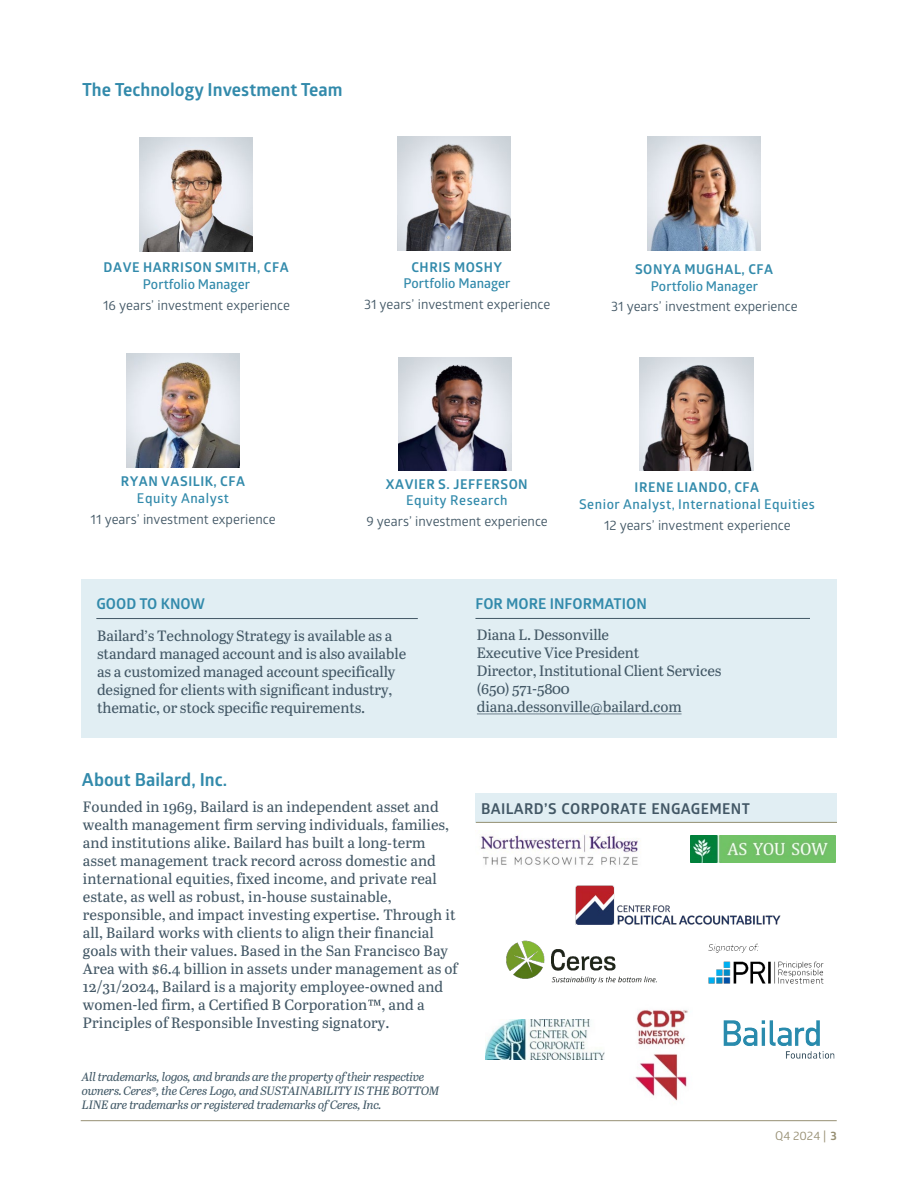
<style>
.page{position:relative;width:918px;height:1188px;background:#fff}
.page>*{position:absolute;margin:0;border:0;box-sizing:border-box;transform-origin:0 0}
.t1{font:700 18px "Glober";letter-spacing:.005em;color:#328aab}
.t2{font:15px/18px "Abril Text";letter-spacing:-.005em;color:#425765}
.t3{font:700 15px "Glober";color:#328aab}
.t4{font:700 15px "Glober";letter-spacing:.02em;color:#425765}
.t5{font:13.5px "Glober";letter-spacing:-.005em;color:#425765}
.t6{font:700 13.5px/16.5px "Glober";letter-spacing:.04em;color:#328aab;text-align:center}
.t7{font:600 13.5px/16.5px "Glober";letter-spacing:.03em;color:#328aab;text-align:center}
.t8{font:600 13.5px/16.5px "Glober";letter-spacing:.005em;color:#328aab;text-align:center}
.t9{font:italic 12px/14.4px "Abril Text";letter-spacing:-.03em;color:#3f5765}
.t10{font:12px "Glober";color:#978f73}
.s1{font-weight:600}
.s2{font-weight:700}
.s3{font-family:"Cambria Math"}
</style>
<div class="page">
<hr style="left:81px;top:1120px;width:756px;height:1px;background:#978f73">
<div style="left:81px;top:579px;width:756px;height:159px;background:#e1eef3"></div>
<img style="left:368px;top:999px;width:13px;height:7px">
<hr style="left:96px;top:618px;width:322px;height:1px;background:#425765">
<img style="left:723px;top:1020px;width:112px;height:39px">
<img style="left:635px;top:1009px;width:53px;height:92px">
<img style="left:506px;top:940px;width:151px;height:44px">
<img style="left:485px;top:1020px;width:120px;height:39px">
<img style="left:691px;top:835px;width:144px;height:28px">
<img style="left:480px;top:834px;width:158px;height:31px">
<img style="left:708px;top:943px;width:116px;height:40px">
<img style="left:576px;top:885px;width:205px;height:39px">
<img style="left:647px;top:137px;width:114px;height:114px">
<img style="left:397px;top:137px;width:114px;height:114px">
<img style="left:126px;top:354px;width:114px;height:113px">
<img style="left:640px;top:357px;width:114px;height:114px">
<img style="left:139px;top:137px;width:114px;height:114px">
<svg style="left:477px;top:714px;width:205px;height:1px"></svg>
<hr style="left:475px;top:618px;width:335px;height:1px;background:#425765">
<img style="left:398px;top:357px;width:113px;height:113px">
<div style="left:476px;top:793px;width:361px;height:29px;background:#e1eef3"></div>
<hr style="left:476px;top:822px;width:361px;height:1px;background:#969072">
<p class="t1" style="left:82px;top:78px;width:262px">The Technology Investment Team</p>
<p class="t6" style="left:104px;top:259px;width:187px">DAVE HARRISON SMITH, CFA<br><span class="s1">Portfolio Manager</span></p>
<p class="t5" style="left:103px;top:295px;width:188px">16 years’ investment experience</p>
<p class="t8" style="left:403px;top:258px;width:109px"><span class="s2">CHRIS MOSHY<br></span>Portfolio Manager</p>
<p class="t5" style="left:364px;top:295px;width:188px">31 years’ investment experience</p>
<p class="t8" style="left:635px;top:261px;width:140px"><span class="s2">SONYA MUGHAL, CFA<br></span>Portfolio Manager</p>
<p class="t5" style="left:611px;top:297px;width:188px">31 years’ investment experience</p>
<p class="t6" style="left:121px;top:473px;width:126px">RYAN VASILIK, CFA<br><span class="s1">Equity Analyst</span></p>
<p class="t5" style="left:91px;top:510px;width:186px">11 years’ investment experience</p>
<p class="t6" style="left:386px;top:475px;width:143px">XAVIER S. JEFFERSON</p>
<p class="t7" style="left:406px;top:492px;width:103px">Equity Research</p>
<p class="t5" style="left:366px;top:512px;width:183px">9 years’ investment experience</p>
<p class="t7" style="left:579px;top:479px;width:237px"><span class="s2">IRENE LIANDO, CFA<br></span>Senior Analyst, International Equities</p>
<p class="t5" style="left:604px;top:516px;width:188px">12 years’ investment experience</p>
<p class="t3" style="left:96px;top:593px;width:110px">GOOD TO KNOW</p>
<p class="t2" style="left:97px;top:626px;width:311px">Bailard’s Technology Strategy is available as a standard managed account and is also available as a customized managed account specifically designed for clients with significant industry, thematic, or stock specific requirements.</p>
<p class="t3" style="left:475px;top:593px;width:173px">FOR MORE INFORMATION</p>
<p class="t2" style="left:477px;top:625px;width:134px">Diana L. Dessonville</p>
<p class="t2" style="left:477px;top:643px;width:164px">Executive Vice President</p>
<p class="t2" style="left:477px;top:661px;width:246px">Director, Institutional Client Services</p>
<p class="t2" style="left:477px;top:679px;width:94px">(650) 571-5800</p>
<p class="t2" style="left:477px;top:697px;width:206px">diana.dessonville@bailard.com</p>
<p class="t1" style="left:82px;top:767px;width:147px">About Bailard, Inc.</p>
<p class="t2" style="left:83px;top:797px;width:376px">Founded in 1969, Bailard is an independent asset and wealth management firm serving individuals, families, and institutions alike. Bailard has built a long<span class="s3">‐</span>term asset management track record across domestic and international equities, fixed income, and private real estate, as well as robust, in-house sustainable, responsible, and impact investing expertise. Through it all, Bailard works with clients to align their financial goals with their values. Based in the San Francisco Bay Area with $6.4 billion in assets under management as of 12/31/2024, Bailard is a majority employee-owned and women-led firm, a Certified B Corporation , and a Principles of Responsible Investing signatory.</p>
<p class="t9" style="left:82px;top:1069px;width:359px">All trademarks, logos, and brands are the property of their respective owners. Ceres®, the Ceres Logo, and SUSTAINABILITY IS THE BOTTOM<br>LINE are trademarks or registered trademarks of Ceres, Inc.</p>
<p class="t4" style="left:481px;top:798px;width:270px">BAILARD’S CORPORATE ENGAGEMENT</p>
<p class="t10" style="left:775px;top:1128px;width:63px">Q4 2024 | <span class="s2">3</span></p>
</div>
